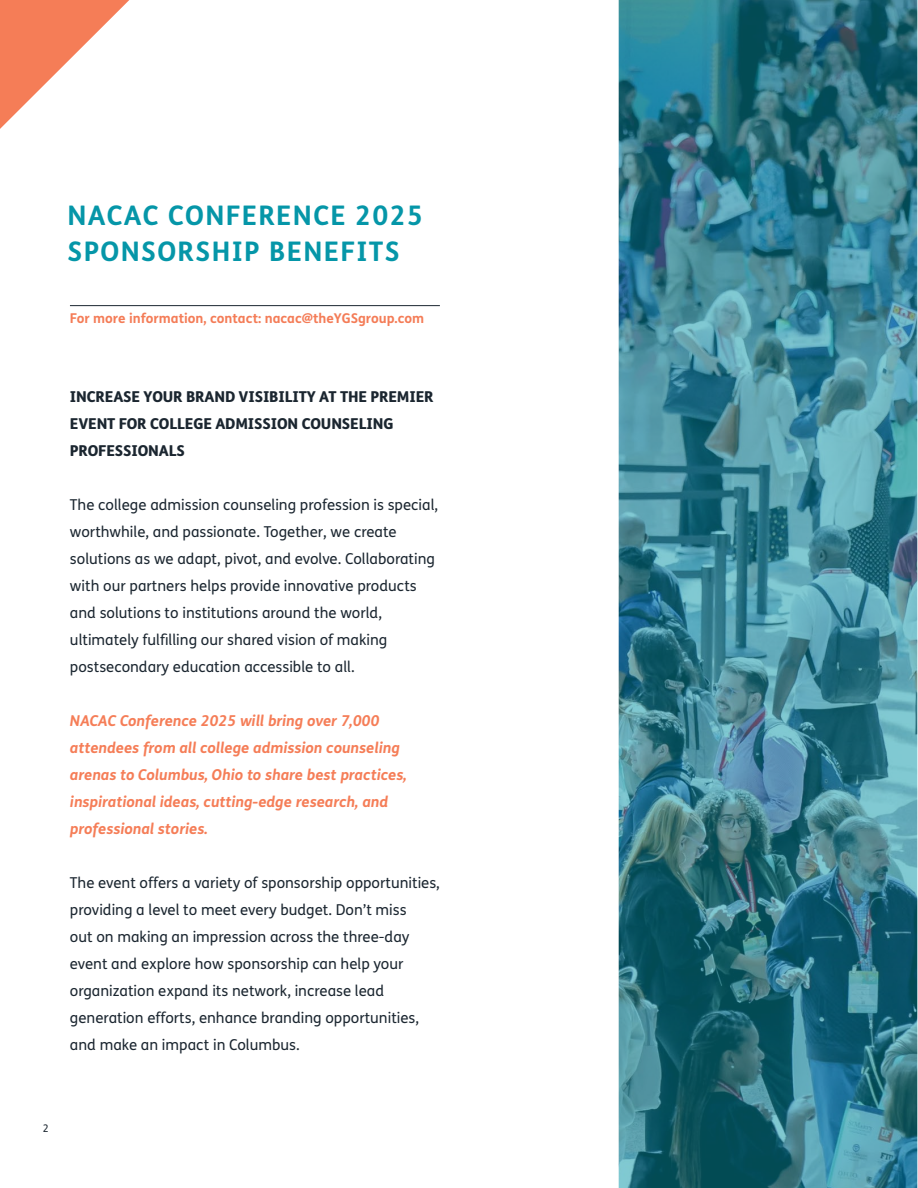
<style>
.page{position:relative;width:918px;height:1188px;background:#fff}
.page>*{position:absolute;margin:0;border:0;box-sizing:border-box;transform-origin:0 0}
.t1{font:700 27px/36px "FS Me";letter-spacing:.05em;color:#0596a8}
.t2{font:15px/27px "FS Me";color:#1b2630}
.t3{font:italic 700 15px/27px "FS Me";color:#f57d57}
.t4{font:800 15px/27px "FS Me";letter-spacing:-.01em;color:#1b2630}
.t5{font:700 13.5px "FS Me";color:#f47c57}
.t6{font:10.5px "FS Me";color:#1b2630}
</style>
<div class="page">
<svg style="left:618px;top:0;width:300px;height:1188px"></svg>
<hr style="left:70px;top:305px;width:370px;height:1px;background:#1b2630">
<svg style="left:0;top:0;width:129px;height:129px"></svg>
<h1 class="t1" style="left:68px;top:196px;width:357px">NACAC CONFERENCE 2025<br>SPONSORSHIP BENEFITS</h1>
<p class="t5" style="left:70px;top:308px;width:356px">For more information, contact: nacac@theYGSgroup.com</p>
<p class="t4" style="left:70px;top:382px;width:365px">INCREASE YOUR BRAND VISIBILITY AT THE PREMIER<br>EVENT FOR COLLEGE ADMISSION COUNSELING<br>PROFESSIONALS</p>
<p class="t2" style="left:70px;top:491px;width:370px">The college admission counseling profession is special, worthwhile, and passionate. Together, we create solutions as we adapt, pivot, and evolve. Collaborating with our partners helps provide innovative products and solutions to institutions around the world, ultimately fulfilling our shared vision of making postsecondary education accessible to all.</p>
<p class="t3" style="left:70px;top:706px;width:339px">NACAC Conference 2025 will bring over 7,000 attendees from all college admission counseling arenas to Columbus, Ohio to share best practices, inspirational ideas, cutting-edge research, and professional stories.</p>
<p class="t2" style="left:70px;top:869px;width:371px">The event offers a variety of sponsorship opportunities, providing a level to meet every budget. Don’t miss<br>out on making an impression across the three-day event and explore how sponsorship can help your organization expand its network, increase lead generation efforts, enhance branding opportunities, and make an impact in Columbus.</p>
<p class="t6" style="left:43px;top:1121px;width:7px">2</p>
</div>
